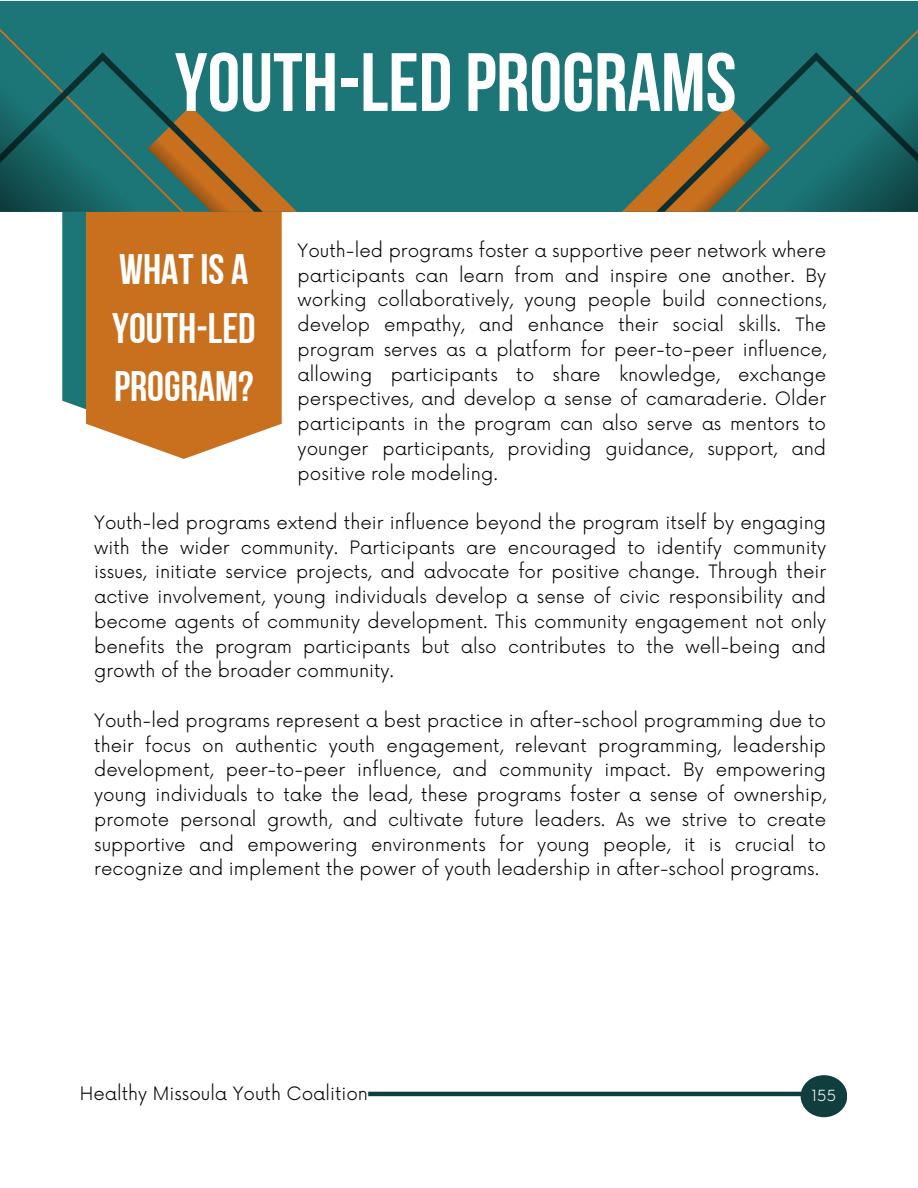
<style>
.page{position:relative;width:918px;height:1188px;background:#fff}
.page>*{position:absolute;margin:0;border:0;box-sizing:border-box;transform-origin:0 0}
.t1{font:82.5px "Bebas Neue Cyrillic";color:#fff}
.t2{font:42.6px/58.8px "Bebas Neue Cyrillic";color:#fff}
.t3{font:300 18px/24.8px "Now";color:#000;text-align:justify}
.t4{font:300 15px "Now";color:#fff}
</style>
<div class="page">
<hr style="left:368px;top:1092px;width:437px;height:4px;background:#103d3e">
<div style="left:62px;top:212px;width:24px;height:198px;background:#1c7576"></div>
<svg style="left:86px;top:212px;width:196px;height:247px;background:#cb7a2e"></svg>
<div style="left:0;top:1px;width:918px;height:211px;background:#1c7576"></div>
<svg style="left:0;top:29px;width:297px;height:183px"></svg>
<svg style="left:622px;top:29px;width:296px;height:183px"></svg>
<div style="left:801px;top:1075px;width:46px;height:42px;background:#103d3e;border-radius:50%"></div>
<p class="t1" style="left:175px;top:49px;width:563px">YOUTH-LED PROGRAMS</p>
<p class="t2" style="left:112px;top:244px;width:145px">WHATIS A<br>YOUTH-LED<br>PROGRAM?</p>
<p class="t3" style="left:298px;top:239px;width:530px">Youth-led programs foster a supportive peer network where participants can learn from and inspire one another. By working collaboratively, young people build connections, develop empathy, and enhance their social skills. The program serves as a platform for peer-to-peer influence, allowing participants to share knowledge, exchange perspectives, and develop a sense of camaraderie. Older participants in the program can also serve as mentors to younger participants, providing guidance, support, and positive role modeling.</p>
<p class="t3" style="left:94px;top:511px;width:733px">Youth-led programs extend their influence beyond the program itself by engaging with the wider community. Participants are encouraged to identify community issues, initiate service projects, and advocate for positive change. Through their active involvement, young individuals develop a sense of civic responsibility and become agents of community development. This community engagement not only benefits the program participants but also contributes to the well-being and growth of the broader community.</p>
<p class="t3" style="left:94px;top:709px;width:733px">Youth-led programs represent a best practice in after-school programming due to their focus on authentic youth engagement, relevant programming, leadership development, peer-to-peer influence, and community impact. By empowering young individuals to take the lead, these programs foster a sense of ownership, promote personal growth, and cultivate future leaders. As we strive to create supportive and empowering environments for young people, it is crucial to recognize and implement the power of youth leadership in after-school programs.</p>
<p class="t3" style="left:80px;top:1082px;width:290px">Healthy Missoula Youth Coalition</p>
<p class="t4" style="left:812px;top:1087px;width:26px">155</p>
</div>
